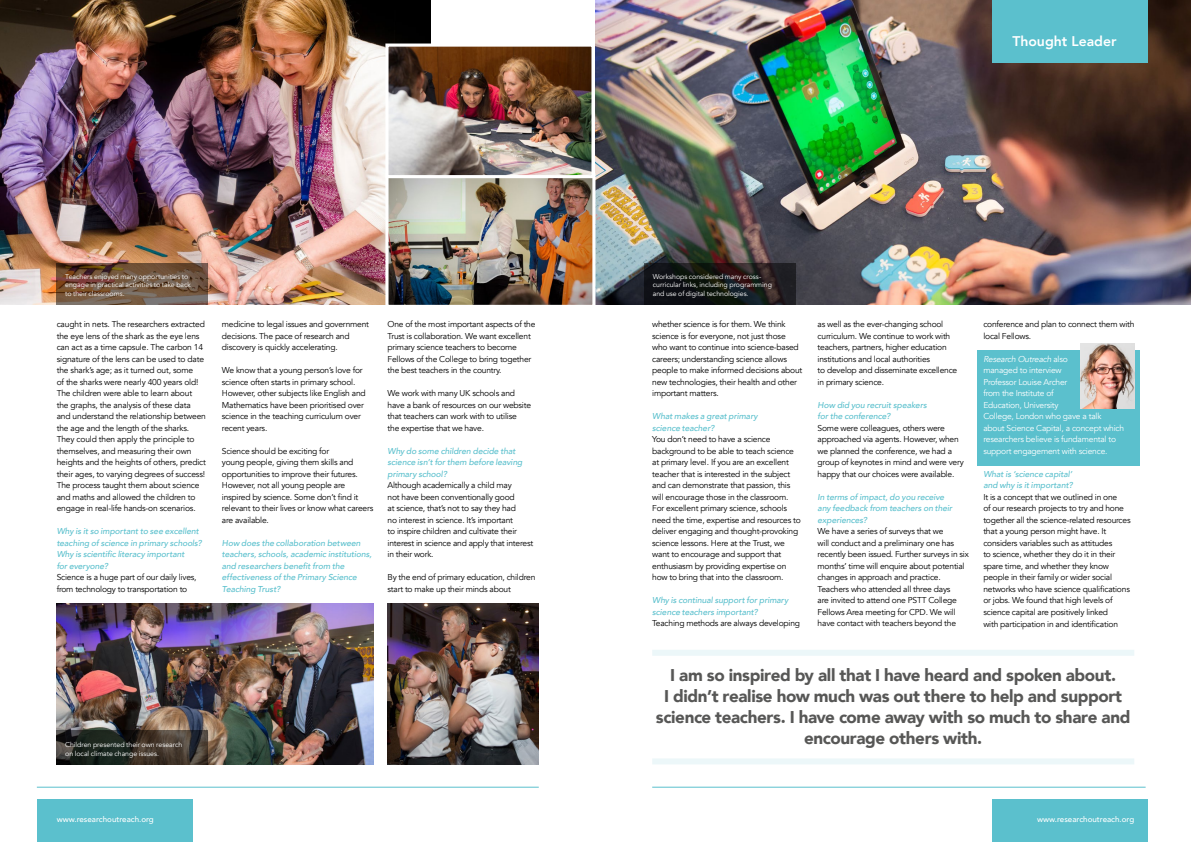
<style>
.page{position:relative;width:1191px;height:842px;background:#fff}
.page>*{position:absolute;margin:0;border:0;box-sizing:border-box;transform-origin:0 0}
.t1{font:900 17px/21px "Avenir";letter-spacing:-.02em;color:#575756;text-align:center}
.t2{font:800 14px "Avenir";color:#fff}
.t3{font:8.5px/11.5px "Avenir";letter-spacing:-.025em;color:#000}
.t4{font:italic 500 8.5px/11.5px "Avenir";letter-spacing:-.005em;color:#5bc0cd}
.t5{font:8.5px/11.5px "Avenir";letter-spacing:-.025em;color:#fff}
.t6{font:500 8px "Avenir";color:#fff}
.t7{font:7px/8.5px "Avenir";letter-spacing:-.005em;color:#fff}
.s1{font-style:italic}
</style>
<div class="page">
<div style="left:991px;top:799px;width:156px;height:43px;background:#5bc0cd"></div>
<div style="left:37px;top:799px;width:156px;height:43px;background:#5bc0cd"></div>
<hr style="left:652px;top:787px;width:493px;height:1px;background:#5bc0cd">
<hr style="left:37px;top:787px;width:502px;height:1px;background:#5bc0cd">
<img style="left:0;top:0;width:431px;height:304px">
<div style="left:977px;top:350px;width:163px;height:115px;background:#5bc0cd"></div>
<img style="left:595px;top:0;width:596px;height:304px">
<div style="left:991px;top:0;width:156px;height:63px;background:#5bc0cd"></div>
<div style="left:652px;top:650px;width:482px;height:6px;background:#ecf7f9"></div>
<div style="left:652px;top:758px;width:482px;height:6px;background:#ecf7f9"></div>
<img style="left:387px;top:603px;width:152px;height:161px">
<img style="left:389px;top:178px;width:202px;height:126px">
<div style="left:385px;top:173px;width:210px;height:135px;border:3px solid #fff"></div>
<img style="left:389px;top:48px;width:201px;height:126px">
<div style="left:385px;top:44px;width:209px;height:134px;border:3px solid #fff"></div>
<img style="left:57px;top:603px;width:316px;height:161px">
<svg style="left:57px;top:263px;width:151px;height:41px"></svg>
<svg style="left:644px;top:263px;width:151px;height:41px"></svg>
<svg style="left:57px;top:730px;width:151px;height:34px"></svg>
<img style="left:1080px;top:343px;width:54px;height:65px">
<p class="t7" style="left:65px;top:272px;width:127px">Teachers enjoyed many opportunities to engage in practical activities to take back to their classrooms.</p>
<p class="t7" style="left:653px;top:272px;width:121px">Workshops considered many cross&shy;curricular links, including programming and use of digital technologies.</p>
<h2 class="t2" style="left:1012px;top:30px;width:106px">Thought Leader</h2>
<p class="t3" style="left:57px;top:319px;width:151px">caught in nets. The researchers extracted the eye lens of the shark as the eye lens can act as a time capsule. The carbon 14 signature of the lens can be used to date the shark’s age; as it turned out, some<br>of the sharks were nearly 400 years old!<br>The children were able to learn about the graphs, the analysis of these data and understand the relationship between the age and the length of the sharks.<br>They could then apply the principle to themselves, and measuring their own heights and the heights of others, predict their ages, to varying degrees of success!<br>The process taught them about science and maths and allowed the children to engage in real-life hands-on scenarios.</p>
<p class="t4" style="left:57px;top:526px;width:147px">Why is it so important to see excellent teaching of science in primary schools?<br>Why is scientific literacy important<br>for everyone?</p>
<p class="t3" style="left:57px;top:572px;width:141px">Science is a huge part of our daily lives, from technology to transportation to</p>
<p class="t3" style="left:222px;top:319px;width:149px">medicine to legal issues and government decisions. The pace of research and discovery is quickly accelerating.</p>
<p class="t3" style="left:222px;top:365px;width:145px">We know that a young person’s love for science often starts in primary school.<br>However, other subjects like English and Mathematics have been prioritised over science in the teaching curriculum over recent years.</p>
<p class="t3" style="left:222px;top:445px;width:153px">Science should be exciting for<br>young people, giving them skills and opportunities to improve their futures.<br>However, not all young people are inspired by science. Some don’t find it relevant to their lives or know what careers are available.</p>
<p class="t4" style="left:222px;top:537px;width:151px">How does the collaboration between teachers, schools, academic institutions, and researchers benefit from the effectiveness of the Primary Science Teaching Trust?</p>
<p class="t3" style="left:387px;top:319px;width:149px">One of the most important aspects of the Trust is collaboration. We want excellent primary science teachers to become Fellows of the College to bring together the best teachers in the country.</p>
<p class="t3" style="left:387px;top:388px;width:145px">We work with many UK schools and have a bank of resources on our website that teachers can work with to utilise<br>the expertise that we have.</p>
<p class="t4" style="left:387px;top:445px;width:136px">Why do some children decide that science isn’t for them before leaving primary school?</p>
<p class="t3" style="left:387px;top:480px;width:147px">Although academically a child may<br>not have been conventionally good<br>at science, that’s not to say they had<br>no interest in science. It’s important<br>to inspire children and cultivate their interest in science and apply that interest in their work.</p>
<p class="t3" style="left:387px;top:572px;width:149px">By the end of primary education, children start to make up their minds about</p>
<p class="t7" style="left:65px;top:741px;width:119px">Children presented their own research on local climate change issues.</p>
<p class="t3" style="left:652px;top:319px;width:152px">whether science is for them. We think science is for everyone, not just those who want to continue into science-based careers; understanding science allows people to make informed decisions about new technologies, their health and other important matters.</p>
<p class="t4" style="left:652px;top:411px;width:107px">What makes a great primary science teacher?</p>
<p class="t3" style="left:652px;top:434px;width:150px">You don’t need to have a science background to be able to teach science at primary level. If you are an excellent teacher that is interested in the subject and can demonstrate that passion, this will encourage those in the classroom.<br>For excellent primary science, schools need the time, expertise and resources to deliver engaging and thought-provoking science lessons. Here at the Trust, we want to encourage and support that enthusiasm by providing expertise on how to bring that into the classroom.</p>
<p class="t4" style="left:652px;top:595px;width:138px">Why is continual support for primary science teachers important?</p>
<p class="t3" style="left:652px;top:618px;width:149px">Teaching methods are always developing</p>
<p class="t3" style="left:983px;top:319px;width:153px">conference and plan to connect them with local Fellows.</p>
<p class="t5" style="left:983px;top:353px;width:142px"><span class="s1">Research Outreach</span> also<br>managed to interview<br>Professor Louise Archer<br>from the Institute of<br>Education, University<br>College, London who gave a talk about Science Capital, a concept which researchers believe is fundamental to support engagement with science.</p>
<p class="t4" style="left:983px;top:468px;width:91px">What is ‘science capital’ and why is it important?</p>
<p class="t3" style="left:983px;top:491px;width:149px">It is a concept that we outlined in one<br>of our research projects to try and hone together all the science-related resources that a young person might have. It considers variables such as attitudes<br>to science, whether they do it in their spare time, and whether they know people in their family or wider social networks who have science qualifications or jobs. We found that high levels of science capital are positively linked<br>with participation in and identification</p>
<h1 class="t1" style="left:656px;top:664px;width:476px">I am so inspired by all that I have heard and spoken about.<br>I didn’t realise how much was out there to help and support science teachers. I have come away with so much to share and encourage others with.</h1>
<p class="t3" style="left:817px;top:319px;width:141px">as well as the ever-changing school curriculum. We continue to work with teachers, partners, higher education institutions and local authorities<br>to develop and disseminate excellence in primary science.</p>
<p class="t4" style="left:817px;top:399px;width:111px">How did you recruit speakers for the conference?</p>
<p class="t3" style="left:817px;top:422px;width:148px">Some were colleagues, others were approached via agents. However, when we planned the conference, we had a group of keynotes in mind and were very happy that our choices were available.</p>
<p class="t4" style="left:817px;top:491px;width:136px">In terms of impact, do you receive any feedback from teachers on their experiences?</p>
<p class="t3" style="left:817px;top:526px;width:153px">We have a series of surveys that we<br>will conduct and a preliminary one has recently been issued. Further surveys in six months’ time will enquire about potential changes in approach and practice.<br>Teachers who attended all three days<br>are invited to attend one PSTT College Fellows Area meeting for CPD. We will have contact with teachers beyond the</p>
<p class="t6" style="left:57px;top:812px;width:99px">www.researchoutreach.org</p>
<p class="t6" style="left:1037px;top:812px;width:99px">www.researchoutreach.org</p>
</div>
